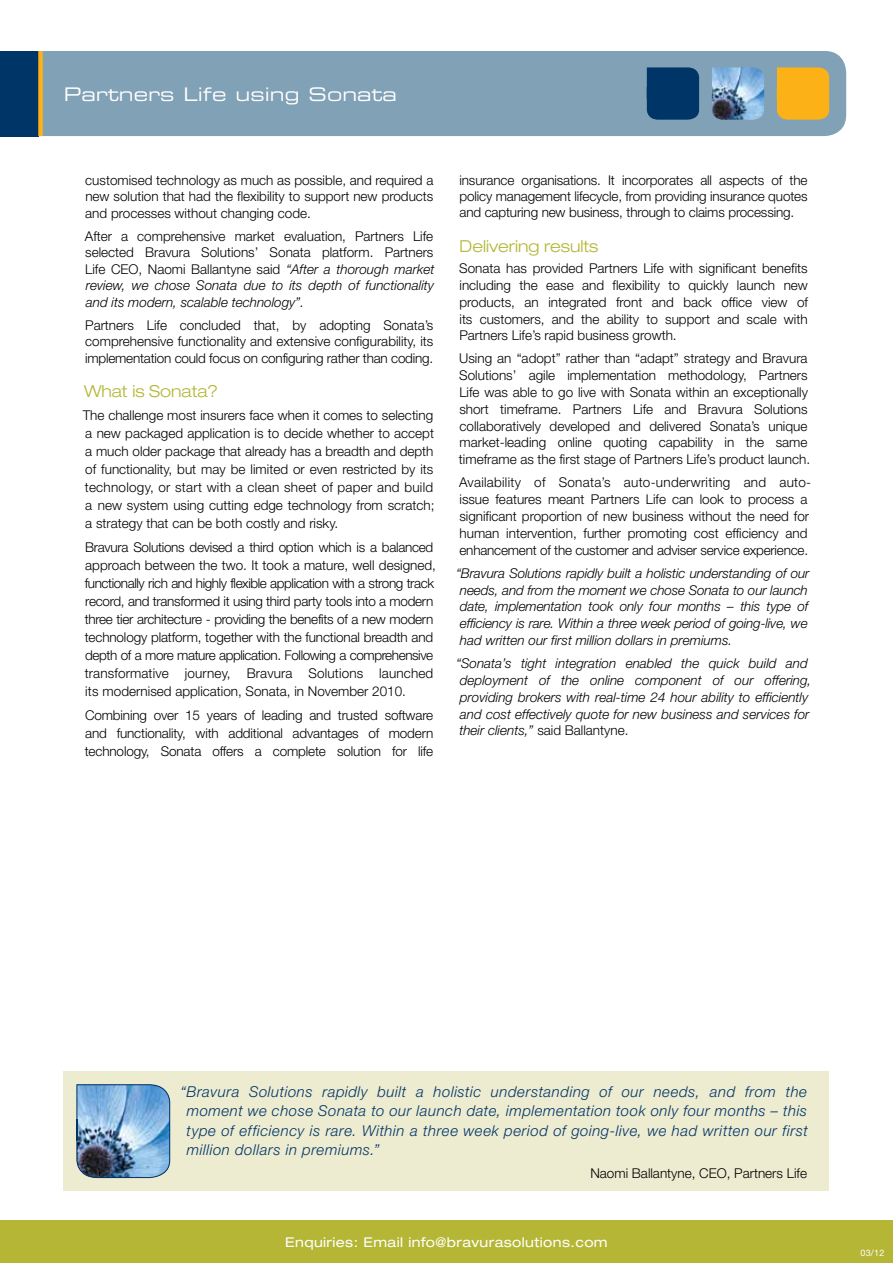
<style>
.page{position:relative;width:893px;height:1263px;background:#fff}
.page>*{position:absolute;margin:0;border:0;box-sizing:border-box;transform-origin:0 0}
.t1{font:18.75px "Eurostile Extended Two";color:#fff}
.t2{font:300 expanded 16.5px "Helvetica Neue";color:#b5b635}
.t3{font:italic 300 15px/19.5px "Helvetica Neue";letter-spacing:.035em;color:#003568;text-align:justify}
.t4{font:300 13.5px/16.8px "Helvetica Neue";color:#000;text-align:justify}
.t5{font:italic 300 13.5px/16.8px "Helvetica Neue";color:#000}
.t6{font:300 13.5px/18px "Helvetica Neue";letter-spacing:-.02em;color:#000}
.t7{font:expanded 13.5px "Helvetica Neue";letter-spacing:.03em;color:#fff}
.t8{font:9px "Helvetica Neue";color:#fff}
.s1{font-style:italic}
.s2{font-style:normal}
</style>
<div class="page">
<div style="left:43px;top:51px;width:803px;height:85px;background:#80a1b6"></div>
<div style="left:0;top:1220px;width:893px;height:43px;background:#b5b635"></div>
<div style="left:0;top:51px;width:38px;height:85px;background:#003568"></div>
<div style="left:38px;top:51px;width:5px;height:85px;background:#fcb116"></div>
<img style="left:712px;top:67px;width:52px;height:53px">
<div style="left:777px;top:67px;width:52px;height:53px;background:#fcb116"></div>
<div style="left:647px;top:67px;width:52px;height:53px;background:#003568"></div>
<div style="left:64px;top:1071px;width:765px;height:120px;background:#edebd0"></div>
<img style="left:76px;top:1084px;width:94px;height:94px">
<h1 class="t1" style="left:64px;top:81px;width:335px">Partners Life using Sonata</h1>
<p class="t4" style="left:85px;top:172px;width:350px">customised technology as much as possible, and required a new solution that had the flexibility to support new products and processes without changing code.</p>
<p class="t4" style="left:85px;top:227px;width:351px">After a comprehensive market evaluation, Partners Life selected Bravura Solutions’ Sonata platform. Partners Life CEO, Naomi Ballantyne said <span class="s1">“After a thorough market review, we chose Sonata due to its depth of functionality and its modern, scalable technology”.</span></p>
<p class="t4" style="left:85px;top:316px;width:350px">Partners Life concluded that, by adopting Sonata’s comprehensive functionality and extensive configurability, its implementation could focus on configuring rather than coding.</p>
<p class="t2" style="left:84px;top:382px;width:136px">What is Sonata?</p>
<p class="t4" style="left:83px;top:406px;width:353px;line-height:18px">The challenge most insurers face when it comes to selecting a new packaged application is to decide whether to accept a much older package that already has a breadth and depth of functionality, but may be limited or even restricted by its technology, or start with a clean sheet of paper and build a new system using cutting edge technology from scratch; a strategy that can be both costly and risky.</p>
<p class="t6" style="left:85px;top:538px;width:353px">Bravura Solutions devised a third option which is a balanced approach between the two. It took a mature, well designed, functionally rich and highly flexible application with a strong track record, and transformed it using third party tools into a modern three tier architecture - providing the benefits of a new modern technology platform, together with the functional breadth and depth of a more mature application. Following a comprehensive transformative journey, Bravura Solutions launched its modernised application, Sonata, in November 2010.</p>
<p class="t4" style="left:85px;top:706px;width:350px;line-height:18px">Combining over 15 years of leading and trusted software and functionality, with additional advantages of modern technology, Sonata offers a complete solution for life</p>
<p class="t4" style="left:459px;top:172px;width:350px;line-height:16.2px">insurance organisations. It incorporates all aspects of the policy management lifecycle, from providing insurance quotes and capturing new business, through to claims processing.</p>
<p class="t2" style="left:459px;top:236px;width:140px">Delivering results</p>
<p class="t4" style="left:459px;top:260px;width:350px">Sonata has provided Partners Life with significant benefits including the ease and flexibility to quickly launch new products, an integrated front and back office view of its customers, and the ability to support and scale with Partners Life’s rapid business growth.</p>
<p class="t4" style="left:459px;top:350px;width:353px;text-align:left">Using an “adopt” rather than “adapt” strategy and Bravura Solutions’ agile implementation methodology, Partners Life was able to go live with Sonata within an exceptionally short timeframe. Partners Life and Bravura Solutions collaboratively developed and delivered Sonata’s unique market-leading online quoting capability in the same timeframe as the first stage of Partners Life’s product launch.</p>
<p class="t4" style="left:459px;top:474px;width:354px;text-align:left">Availability of Sonata’s auto-underwriting and auto&shy;issue features meant Partners Life can look to process a significant proportion of new business without the need for human intervention, further promoting cost efficiency and enhancement of the customer and adviser service experience.</p>
<p class="t5" style="left:456px;top:564px;width:355px">“Bravura Solutions rapidly built a holistic understanding of our needs, and from the moment we chose Sonata to our launch date, implementation took only four months – this type of efficiency is rare. Within a three week period of going-live, we had written our first million dollars in premiums.</p>
<p class="t5" style="left:456px;top:655px;width:357px">“Sonata’s tight integration enabled the quick build and deployment of the online component of our offering, providing brokers with real-time 24 hour ability to efficiently and cost effectively quote for new business and services for their clients,” <span class="s2">said Ballantyne.</span></p>
<p class="t3" style="left:186px;top:1081px;width:623px;text-indent:-6px">“Bravura Solutions rapidly built a holistic understanding of our needs, and from the moment we chose Sonata to our launch date, implementation took only four months – this type of efficiency is rare. Within a three week period of going-live, we had written our first million dollars in premiums.”</p>
<p class="t4" style="left:590px;top:1164px;width:218px">Naomi Ballantyne, CEO, Partners Life</p>
<p class="t7" style="left:285px;top:1234px;width:324px">Enquiries: Email info@bravurasolutions.com</p>
<p class="t8" style="left:860px;top:1247px;width:26px">03/12</p>
</div>
